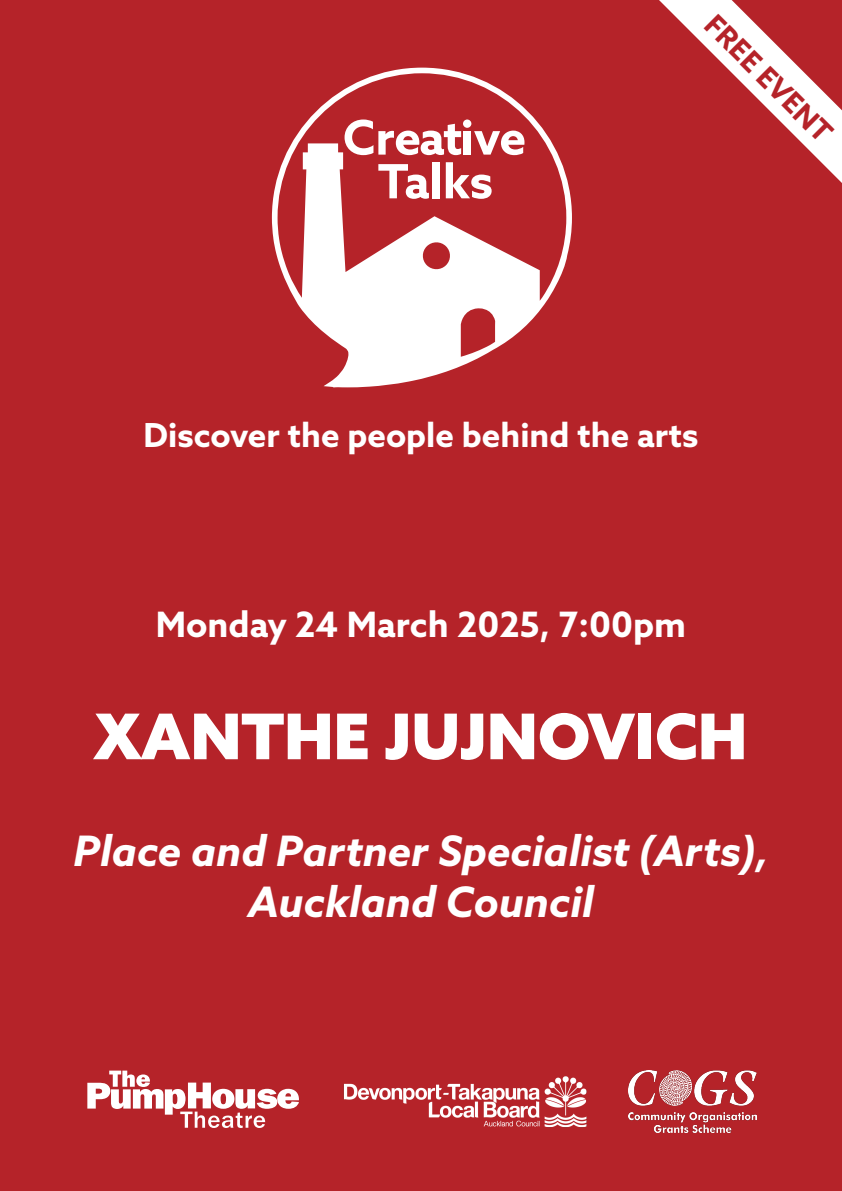
<style>
.page{position:relative;width:842px;height:1191px;background:#b52329}
.page>*{position:absolute;margin:0;border:0;box-sizing:border-box;transform-origin:0 0}
.t1{font:900 63px "Azo Sans";color:#fff}
.t2{font:italic 700 42px/50.4px "Azo Sans";color:#fff;text-align:center}
.t3{font:700 35px "Azo Sans";color:#fff}
.t4{font:700 33.1px "Azo Sans";color:#fff}
.t5{font:700 28.5px "Azo Sans";color:#b52329}
</style>
<div class="page">
<svg style="left:272px;top:68px;width:300px;height:319px"></svg>
<svg style="left:87px;top:1070px;width:212px;height:58px"></svg>
<img style="left:343px;top:1076px;width:244px;height:52px">
<img style="left:628px;top:1070px;width:129px;height:63px">
<svg style="left:659px;top:0;width:183px;height:183px"></svg>
<p class="t5" style="left:723px;top:6px;width:168px;rotate:45deg">FREE EVENT</p>
<p class="t4" style="left:144px;top:413px;width:556px">Discover the people behind the arts</p>
<p class="t3" style="left:156px;top:601px;width:532px">Monday 24 March 2025, 7:00pm</p>
<p class="t1" style="left:95px;top:694px;width:654px">XANTHE JUJNOVICH</p>
<p class="t2" style="left:74px;top:825px;width:696px">Place and Partner Specialist (Arts),<br>Auckland Council</p>
</div>
